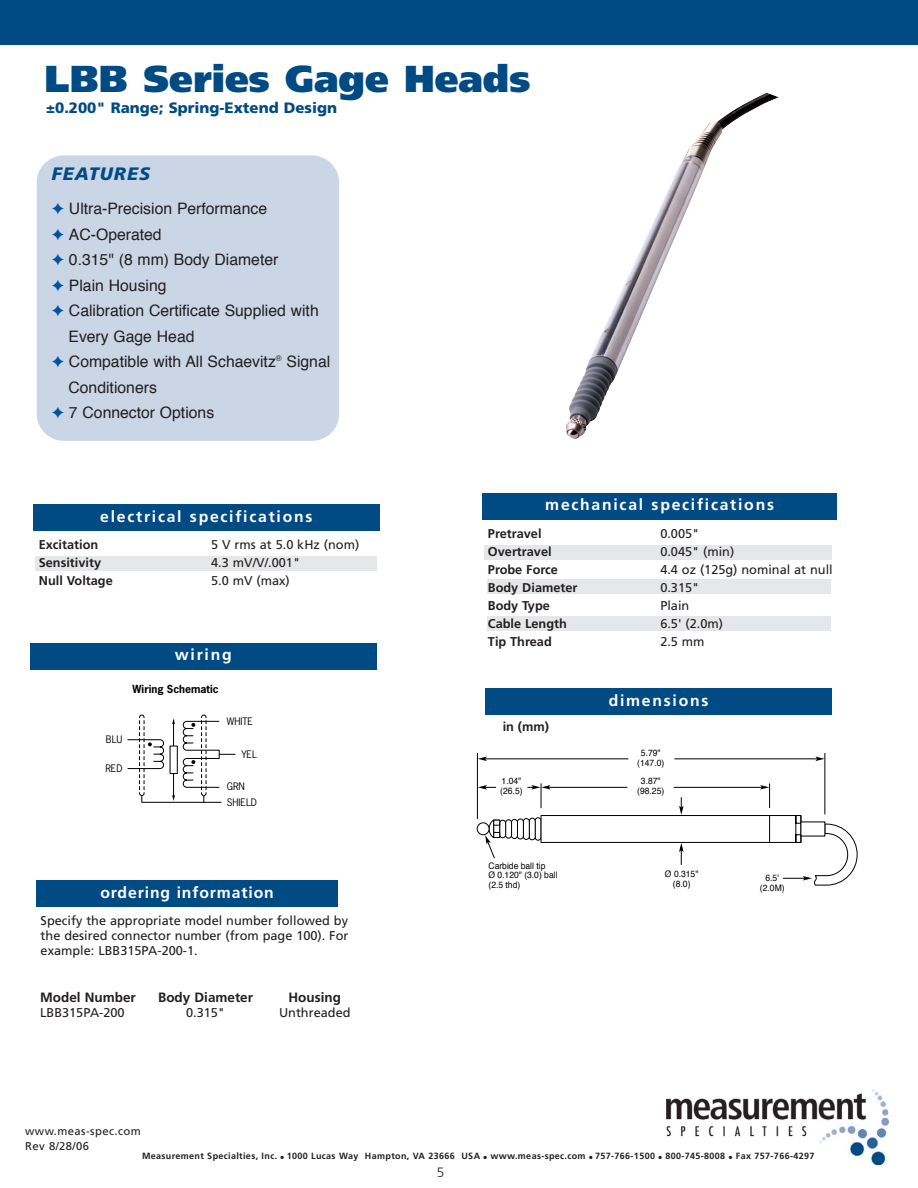
<style>
.page{position:relative;width:918px;height:1188px;background:#fff}
.page>*{position:absolute;margin:0;border:0;box-sizing:border-box;transform-origin:0 0}
.t1{font:900 37.5px "Frutiger";color:#004b84}
.t2{font:italic 900 18px "Frutiger";letter-spacing:.06em;color:#004b84}
.t3{font:15.75px "Helvetica";color:#231f20}
.t4{font:700 15.75px "Frutiger";letter-spacing:.11em;color:#fff}
.t5{font:700 15.75px "Frutiger";letter-spacing:.055em;color:#fff}
.t6{font:900 15px "Frutiger";color:#004b84}
.t7{font:700 13.5px "Frutiger";color:#231f20}
.t8{font:300 13.5px "Frutiger";color:#231f20}
.t9{font:12.75px/15px "Frutiger";color:#231f20;text-align:justify}
.t10{font:700 12.75px "Frutiger";color:#231f20}
.t11{font:11.25px/15px "Frutiger";letter-spacing:.04em;color:#231f20}
.t12{font:700 10.5px "News Gothic";color:#000}
.t13{font:9.75px/15.8px "News Gothic";color:#000}
.t14{font:700 9px "Frutiger";letter-spacing:.04em;color:#231f20}
.t15{font:9px/9.8px "Helvetica";color:#000;text-align:center;scale:.95 1}
.s1{color:#0153a0}
</style>
<div class="page">
<img style="left:666px;top:1090px;width:223px;height:74px">
<div style="left:0;top:0;width:918px;height:45px;background:#004b84"></div>
<div style="left:37px;top:156px;width:302px;height:285px;background:#cad5e6;border-radius:27px"></div>
<img style="left:566px;top:93px;width:213px;height:346px">
<div style="left:35px;top:556px;width:341px;height:15px;background:#e6e7e9"></div>
<div style="left:33px;top:504px;width:346px;height:27px;background:#004b84"></div>
<div style="left:484px;top:545px;width:348px;height:14px;background:#e6e7e9"></div>
<div style="left:482px;top:493px;width:355px;height:27px;background:#004b84"></div>
<div style="left:487px;top:579px;width:344px;height:15px;background:#e6e7e9"></div>
<div style="left:30px;top:643px;width:346px;height:27px;background:#004b84"></div>
<div style="left:486px;top:688px;width:346px;height:27px;background:#004b84"></div>
<div style="left:36px;top:880px;width:302px;height:27px;background:#004b84"></div>
<svg style="left:535px;top:818px;width:6px;height:22px"></svg>
<div style="left:541px;top:815px;width:260px;height:28px;background:#fff;border:1px solid #000"></div>
<div style="left:477px;top:823px;width:12px;height:12px;background:#fff;border:1px solid #000;border-radius:50%"></div>
<hr style="left:477px;top:753px;width:1px;height:66px;background:#000">
<hr style="left:825px;top:753px;width:1px;height:61px;background:#000">
<hr style="left:483px;top:759px;width:145px;height:1px;background:#000">
<hr style="left:674px;top:759px;width:147px;height:1px;background:#000">
<hr style="left:546px;top:787px;width:81px;height:1px;background:#000">
<hr style="left:674px;top:787px;width:91px;height:1px;background:#000">
<svg style="left:679px;top:797px;width:5px;height:18px"></svg>
<svg style="left:679px;top:843px;width:5px;height:22px"></svg>
<svg style="left:815px;top:757px;width:10px;height:4px"></svg>
<svg style="left:478px;top:757px;width:9px;height:4px"></svg>
<svg style="left:760px;top:783px;width:10px;height:25px"></svg>
<svg style="left:527px;top:783px;width:23px;height:25px"></svg>
<svg style="left:478px;top:785px;width:18px;height:5px"></svg>
<svg style="left:485px;top:818px;width:51px;height:41px"></svg>
<svg style="left:769px;top:815px;width:89px;height:71px"></svg>
<svg style="left:127px;top:714px;width:109px;height:89px"></svg>
<div style="left:487px;top:616px;width:344px;height:15px;background:#e6e7e9"></div>
<h1 class="t1" style="left:45px;top:64px;width:487px">LBB Series Gage Heads</h1>
<p class="t6" style="left:46px;top:101px;width:292px">±0.200" Range; Spring-Extend Design</p>
<h2 class="t2" style="left:52px;top:166px;width:100px">FEATURES</h2>
<p class="t3" style="left:52px;top:202px;width:217px"><span class="s1">✦</span> Ultra-Precision Performance</p>
<p class="t3" style="left:52px;top:227px;width:112px"><span class="s1">✦</span> AC-Operated</p>
<p class="t3" style="left:52px;top:253px;width:228px"><span class="s1">✦</span> 0.315" (8 mm) Body Diameter</p>
<p class="t3" style="left:52px;top:278px;width:116px"><span class="s1">✦</span> Plain Housing</p>
<p class="t3" style="left:52px;top:304px;width:269px"><span class="s1">✦</span> Calibration Certificate Supplied with</p>
<p class="t3" style="left:69px;top:329px;width:128px">Every Gage Head</p>
<p class="t3" style="left:52px;top:355px;width:280px"><span class="s1">✦</span> Compatible with All Schaevitz<sup>®</sup> Signal</p>
<p class="t3" style="left:69px;top:380px;width:90px">Conditioners</p>
<p class="t3" style="left:52px;top:406px;width:164px"><span class="s1">✦</span> 7 Connector Options</p>
<p class="t4" style="left:100px;top:510px;width:214px">electrical specifications</p>
<p class="t10" style="left:39px;top:540px;width:61px">Excitation</p>
<p class="t9" style="left:211px;top:538px;width:150px">5 V rms at 5.0 kHz (nom)</p>
<p class="t10" style="left:39px;top:558px;width:64px">Sensitivity</p>
<p class="t9" style="left:211px;top:556px;width:90px">4.3 mV/V/.001"</p>
<p class="t10" style="left:39px;top:576px;width:76px">Null Voltage</p>
<p class="t9" style="left:211px;top:574px;width:80px">5.0 mV (max)</p>
<p class="t4" style="left:175px;top:648px;width:58px">wiring</p>
<p class="t13" style="left:106px;top:732px;width:18px">BLU</p>
<p class="t13" style="left:105px;top:761px;width:19px">RED</p>
<p class="t12" style="left:133px;top:685px;width:87px">Wiring Schematic</p>
<p class="t13" style="left:227px;top:714px;width:28px">WHITE</p>
<p class="t13" style="left:241px;top:748px;width:17px">YEL</p>
<p class="t13" style="left:227px;top:780px;width:32px">GRN<br>SHIELD</p>
<p class="t5" style="left:100px;top:886px;width:175px">ordering information</p>
<p class="t9" style="left:41px;top:914px;width:309px">Specify the appropriate model number followed by the desired connector number (from page 100). For example: LBB315PA-200-1.</p>
<p class="t7" style="left:40px;top:992px;width:97px">Model Number</p>
<p class="t7" style="left:158px;top:992px;width:96px">Body Diameter</p>
<p class="t7" style="left:289px;top:992px;width:54px">Housing</p>
<p class="t9" style="left:40px;top:1006px;width:86px">LBB315PA-200</p>
<p class="t9" style="left:186px;top:1006px;width:40px">0.315"</p>
<p class="t9" style="left:279px;top:1006px;width:73px">Unthreaded</p>
<p class="t11" style="left:25px;top:1124px;width:117px">www.meas-spec.com<br>Rev 8/28/06</p>
<p class="t4" style="left:545px;top:499px;width:230px">mechanical specifications</p>
<p class="t10" style="left:488px;top:528px;width:55px">Pretravel</p>
<p class="t9" style="left:660px;top:527px;width:40px">0.005"</p>
<p class="t10" style="left:488px;top:546px;width:65px">Overtravel</p>
<p class="t9" style="left:660px;top:545px;width:76px">0.045" (min)</p>
<p class="t10" style="left:488px;top:564px;width:72px">Probe Force</p>
<p class="t9" style="left:660px;top:563px;width:174px">4.4 oz (125g) nominal at null</p>
<p class="t10" style="left:488px;top:582px;width:91px">Body Diameter</p>
<p class="t9" style="left:660px;top:581px;width:40px">0.315"</p>
<p class="t10" style="left:488px;top:600px;width:63px">Body Type</p>
<p class="t9" style="left:660px;top:599px;width:31px">Plain</p>
<p class="t10" style="left:488px;top:618px;width:80px">Cable Length</p>
<p class="t9" style="left:660px;top:617px;width:64px">6.5' (2.0m)</p>
<p class="t10" style="left:488px;top:636px;width:65px">Tip Thread</p>
<p class="t9" style="left:660px;top:635px;width:46px">2.5 mm</p>
<p class="t10" style="left:503px;top:721px;width:48px">in (mm)</p>
<p class="t15" style="left:500px;top:777px;width:25px;text-align:left">1.04" (26.5)</p>
<p class="t4" style="left:609px;top:694px;width:101px">dimensions</p>
<p class="t15" style="left:637px;top:749px;width:30px">5.79" (147.0)</p>
<p class="t15" style="left:637px;top:777px;width:30px">3.87" (98.25)</p>
<p class="t15" style="left:489px;top:861px;width:74px;text-align:left">Carbide ball tip<br>Ø 0.120" (3.0) ball (2.5 thd)</p>
<p class="t15" style="left:665px;top:870px;width:37px">Ø 0.315" (8.0)</p>
<p class="t15" style="left:760px;top:874px;width:28px">6.5' (2.0M)</p>
<p class="t14" style="left:142px;top:1152px;width:674px">Measurement Specialties, Inc. ● 1000 Lucas Way Hampton, VA 23666 USA ● www.meas-spec.com ● 757-766-1500 ● 800-745-8008 ● Fax 757-766-4297</p>
<p class="t8" style="left:437px;top:1167px;width:9px">5</p>
</div>
